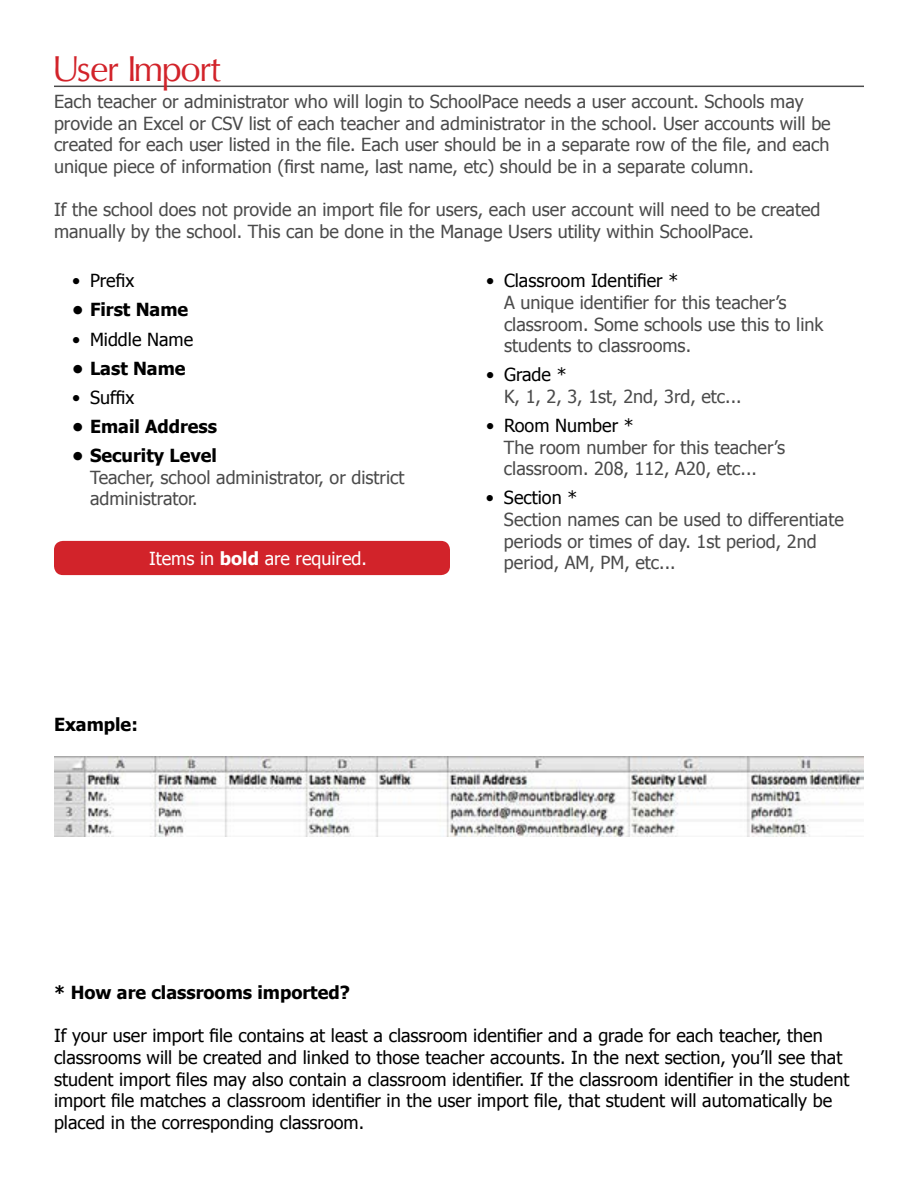
<style>
.page{position:relative;width:918px;height:1188px;background:#fff}
.page>*{position:absolute;margin:0;border:0;box-sizing:border-box;transform-origin:0 0}
.t1{font:36px "Oregon LDO";color:#d2232a}
.t2{font:18px/21.6px "Tahoma";color:#4b4b4b}
.t3{font:18px/21.6px "Tahoma";color:#000}
.t4{font:700 18px "Tahoma";color:#000}
.t5{font:18px "Tahoma";color:#fff}
.s1{font-weight:700}
</style>
<div class="page">
<hr style="left:54px;top:86px;width:810px;height:1px;background:#4b4b4b">
<div style="left:54px;top:541px;width:396px;height:34px;background:#d2232a;border-radius:9px"></div>
<img style="left:54px;top:756px;width:810px;height:81px">
<h1 class="t1" style="left:54px;top:48px;width:169px">User Import</h1>
<p class="t2" style="left:54px;top:90px;width:778px">Each teacher or administrator who will login to SchoolPace needs a user account. Schools may provide an Excel or CSV list of each teacher and administrator in the school. User accounts will be created for each user listed in the file. Each user should be in a separate row of the file, and each unique piece of information (first name, last name, etc) should be in a separate column.</p>
<p class="t2" style="left:54px;top:198px;width:768px">If the school does not provide an import file for users, each user account will need to be created manually by the school. This can be done in the Manage Users utility within SchoolPace.</p>
<p class="t3" style="left:72px;top:269px;width:64px">• Prefix</p>
<p class="t4" style="left:72px;top:297px;width:118px">• First Name</p>
<p class="t3" style="left:72px;top:327px;width:123px">• Middle Name</p>
<p class="t4" style="left:72px;top:356px;width:115px">• Last Name</p>
<p class="t3" style="left:72px;top:386px;width:64px">• Suffix</p>
<p class="t4" style="left:72px;top:414px;width:147px">• Email Address</p>
<p class="t4" style="left:72px;top:443px;width:147px">• Security Level</p>
<p class="t2" style="left:90px;top:465px;width:316px">Teacher, school administrator, or district administrator.</p>
<p class="t5" style="left:149px;top:546px;width:219px">Items in <span class="s1">bold</span> are required.</p>
<p class="t4" style="left:54px;top:712px;width:85px">Example:</p>
<p class="t3" style="left:486px;top:269px;width:194px">• Classroom Identifier *</p>
<p class="t2" style="left:504px;top:291px;width:321px">A unique identifier for this teacher’s classroom. Some schools use this to link students to classrooms.</p>
<p class="t3" style="left:486px;top:363px;width:82px">• Grade *</p>
<p class="t2" style="left:504px;top:385px;width:239px">K, 1, 2, 3, 1st, 2nd, 3rd, etc...</p>
<p class="t3" style="left:486px;top:414px;width:149px">• Room Number *</p>
<p class="t2" style="left:504px;top:435px;width:283px">The room number for this teacher’s classroom. 208, 112, A20, etc...</p>
<p class="t3" style="left:486px;top:486px;width:93px">• Section *</p>
<p class="t2" style="left:504px;top:508px;width:341px">Section names can be used to differentiate periods or times of day. 1st period, 2nd period, AM, PM, etc...</p>
<p class="t4" style="left:54px;top:980px;width:297px">* How are classrooms imported?</p>
<p class="t3" style="left:54px;top:1024px;width:797px">If your user import file contains at least a classroom identifier and a grade for each teacher, then classrooms will be created and linked to those teacher accounts. In the next section, you’ll see that student import files may also contain a classroom identifier. If the classroom identifier in the student import file matches a classroom identifier in the user import file, that student will automatically be placed in the corresponding classroom.</p>
</div>
